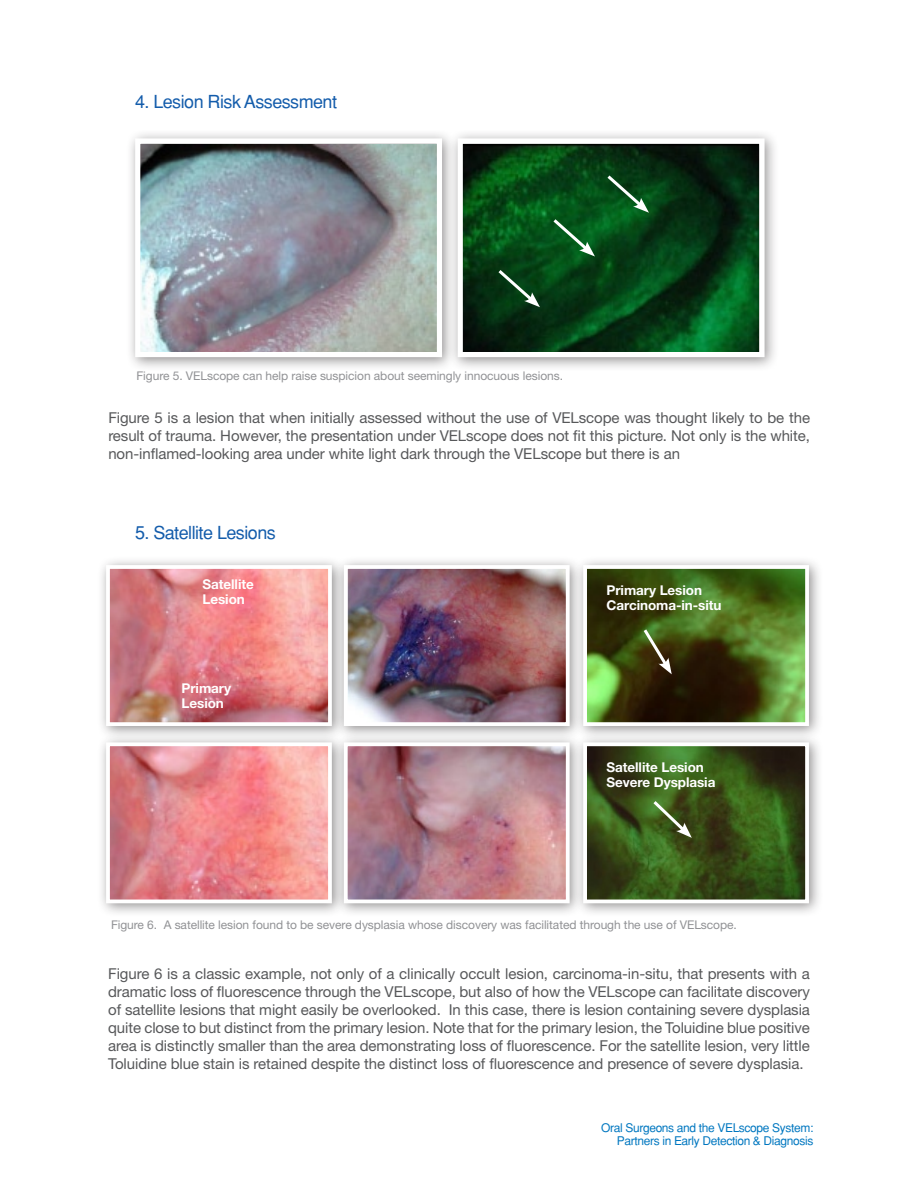
<style>
.page{position:relative;width:918px;height:1188px;background:#fff}
.page>*{position:absolute;margin:0;border:0;box-sizing:border-box;transform-origin:0 0}
.t1{font:18px "Helvetica";letter-spacing:-.03em;color:#135cab}
.t2{font:15px/18px "Helvetica Neue";letter-spacing:-.005em;color:#57585a;text-align:justify}
.t3{font:700 13.5px/15px "Helvetica Neue";letter-spacing:-.005em;color:#fff}
.t4{font:12px "Helvetica Neue";letter-spacing:-.005em;color:#919295}
.t5{font:12px/13.5px "Helvetica";letter-spacing:-.03em;color:#0077c0;text-align:right}
</style>
<div class="page">
<div style="left:125px;top:128px;width:331px;height:243px;background:#231f20;opacity:.51"></div>
<img style="left:141px;top:144px;width:295px;height:207px">
<div style="left:135px;top:138px;width:307px;height:219px;border:5px solid #fff"></div>
<div style="left:447px;top:128px;width:331px;height:243px;background:#231f20;opacity:.51"></div>
<img style="left:464px;top:144px;width:294px;height:207px">
<div style="left:458px;top:138px;width:307px;height:219px;border:5px solid #fff"></div>
<svg style="left:604px;top:172px;width:45px;height:41px;background:#1f5e2f"></svg>
<svg style="left:550px;top:216px;width:45px;height:41px;background:#1e6a32"></svg>
<svg style="left:495px;top:267px;width:45px;height:40px;background:#1f502c"></svg>
<div style="left:96px;top:555px;width:249px;height:185px;background:#231f20;opacity:.51"></div>
<img style="left:111px;top:570px;width:216px;height:151px">
<div style="left:106px;top:565px;width:226px;height:161px;border:4px solid #fff"></div>
<div style="left:573px;top:555px;width:249px;height:185px;background:#231f20;opacity:.51"></div>
<img style="left:588px;top:570px;width:216px;height:151px">
<div style="left:583px;top:565px;width:226px;height:161px;border:4px solid #fff"></div>
<div style="left:334px;top:555px;width:249px;height:185px;background:#231f20;opacity:.51"></div>
<img style="left:349px;top:570px;width:216px;height:151px">
<div style="left:344px;top:565px;width:226px;height:161px;border:4px solid #fff"></div>
<div style="left:96px;top:732px;width:249px;height:185px;background:#231f20;opacity:.51"></div>
<img style="left:111px;top:747px;width:216px;height:151px">
<div style="left:106px;top:742px;width:226px;height:161px;border:4px solid #fff"></div>
<div style="left:573px;top:732px;width:249px;height:185px;background:#231f20;opacity:.51"></div>
<img style="left:588px;top:747px;width:216px;height:151px">
<div style="left:583px;top:742px;width:226px;height:161px;border:4px solid #fff"></div>
<div style="left:334px;top:732px;width:249px;height:185px;background:#231f20;opacity:.51"></div>
<img style="left:349px;top:747px;width:216px;height:151px">
<div style="left:344px;top:742px;width:226px;height:161px;border:4px solid #fff"></div>
<svg style="left:650px;top:798px;width:42px;height:40px;background:#536a34"></svg>
<svg style="left:641px;top:626px;width:31px;height:48px"></svg>
<p class="t1" style="left:135px;top:91px;width:204px">4. Lesion Risk Assessment</p>
<p class="t4" style="left:136px;top:368px;width:428px">Figure 5. VELscope can help raise suspicion about seemingly innocuous lesions.</p>
<p class="t2" style="left:108px;top:409px;width:703px">Figure 5 is a lesion that when initially assessed without the use of VELscope was thought likely to be the result of trauma. However, the presentation under VELscope does not fit this picture. Not only is the white, non-inflamed-looking area under white light dark through the VELscope but there is an</p>
<p class="t1" style="left:135px;top:522px;width:142px">5. Satellite Lesions</p>
<p class="t3" style="left:202px;top:577px;width:53px">Satellite<br>Lesion</p>
<p class="t3" style="left:182px;top:681px;width:51px">Primary<br>Lesion</p>
<p class="t3" style="left:606px;top:582px;width:117px">Primary Lesion<br>Carcinoma-in-situ</p>
<p class="t3" style="left:606px;top:759px;width:110px">Satellite Lesion<br>Severe Dysplasia</p>
<p class="t4" style="left:111px;top:917px;width:627px">Figure 6. A satellite lesion found to be severe dysplasia whose discovery was facilitated through the use of VELscope.</p>
<p class="t2" style="left:108px;top:965px;width:703px">Figure 6 is a classic example, not only of a clinically occult lesion, carcinoma-in-situ, that presents with a dramatic loss of fluorescence through the VELscope, but also of how the VELscope can facilitate discovery of satellite lesions that might easily be overlooked. In this case, there is lesion containing severe dysplasia quite close to but distinct from the primary lesion. Note that for the primary lesion, the Toluidine blue positive area is distinctly smaller than the area demonstrating loss of fluorescence. For the satellite lesion, very little Toluidine blue stain is retained despite the distinct loss of fluorescence and presence of severe dysplasia.</p>
<p class="t5" style="left:601px;top:1121px;width:214px">Oral Surgeons and the VELscope System:<br>Partners in Early Detection &amp; Diagnosis</p>
</div>
